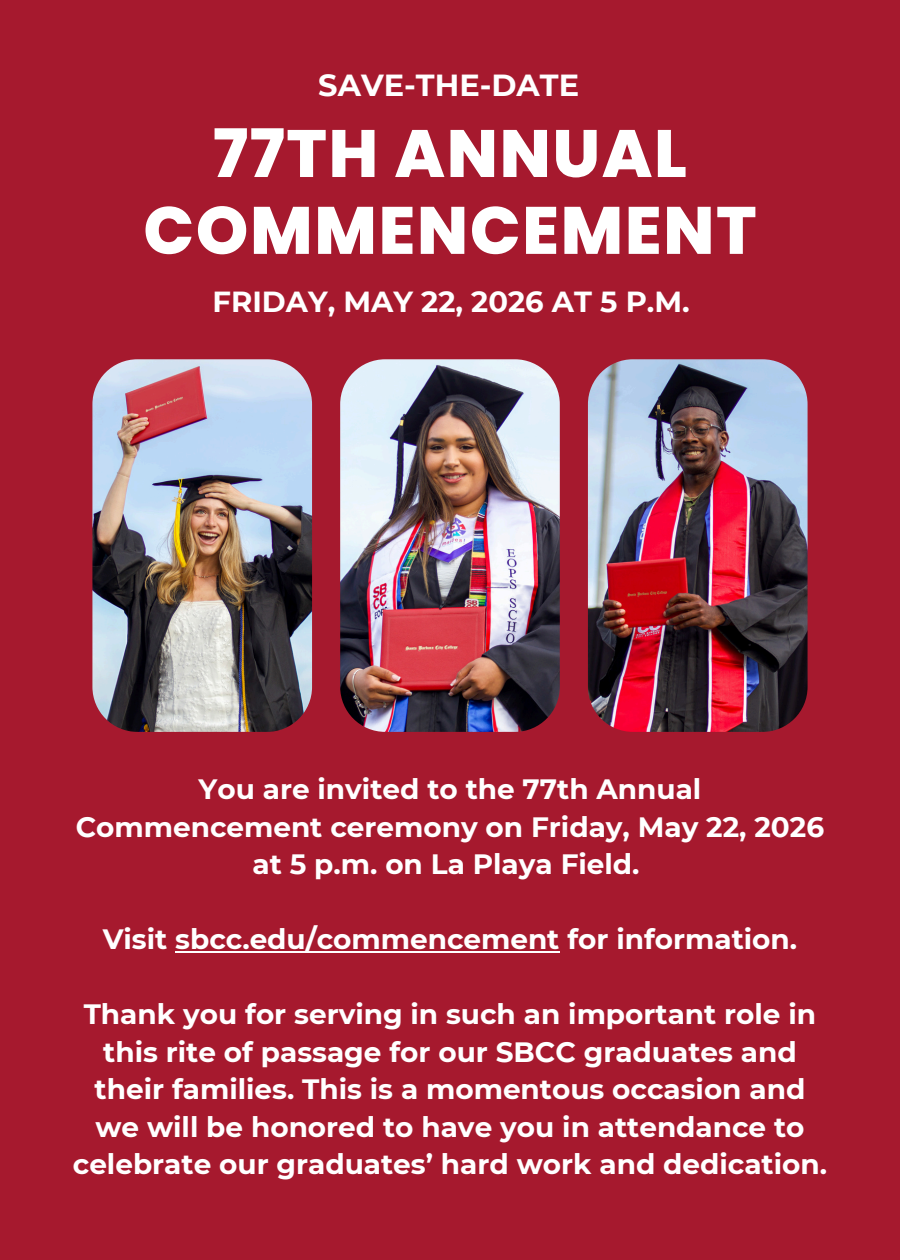
<style>
.page{position:relative;width:900px;height:1260px;background:#a6192e}
.page>*{position:absolute;margin:0;border:0;box-sizing:border-box;transform-origin:0 0}
.t1{font:800 66.75px/77px "Poppins";letter-spacing:.025em;color:#fff;text-align:center}
.t2{font:700 30.5px "Montserrat";color:#fff}
.t3{font:700 29px "Montserrat";color:#fff}
.t4{font:700 28px/37.5px "Montserrat";color:#fff;text-align:center}
</style>
<div class="page">
<img style="left:92px;top:359px;width:220px;height:373px">
<img style="left:340px;top:359px;width:220px;height:373px">
<img style="left:588px;top:359px;width:220px;height:373px">
<hr style="left:175px;top:951px;width:384px;height:2px;background:#fff">
<h2 class="t2" style="left:318px;top:66px;width:262px">SAVE-THE-DATE</h2>
<h1 class="t1" style="left:143px;top:115px;width:615px">77TH ANNUAL<br>COMMENCEMENT</h1>
<h2 class="t3" style="left:213px;top:283px;width:479px">FRIDAY, MAY 22, 2026 AT 5 P.M.</h2>
<p class="t4" style="left:76px;top:770px;width:750px">You are invited to the 77th Annual<br>Commencement ceremony on Friday, May 22, 2026 at 5 p.m. on La Playa Field.</p>
<p class="t4" style="left:103px;top:920px;width:696px">Visit sbcc.edu/commencement for information.</p>
<p class="t4" style="left:73px;top:995px;width:756px">Thank you for serving in such an important role in this rite of passage for our SBCC graduates and their families. This is a momentous occasion and we will be honored to have you in attendance to celebrate our graduates’ hard work and dedication.</p>
</div>
